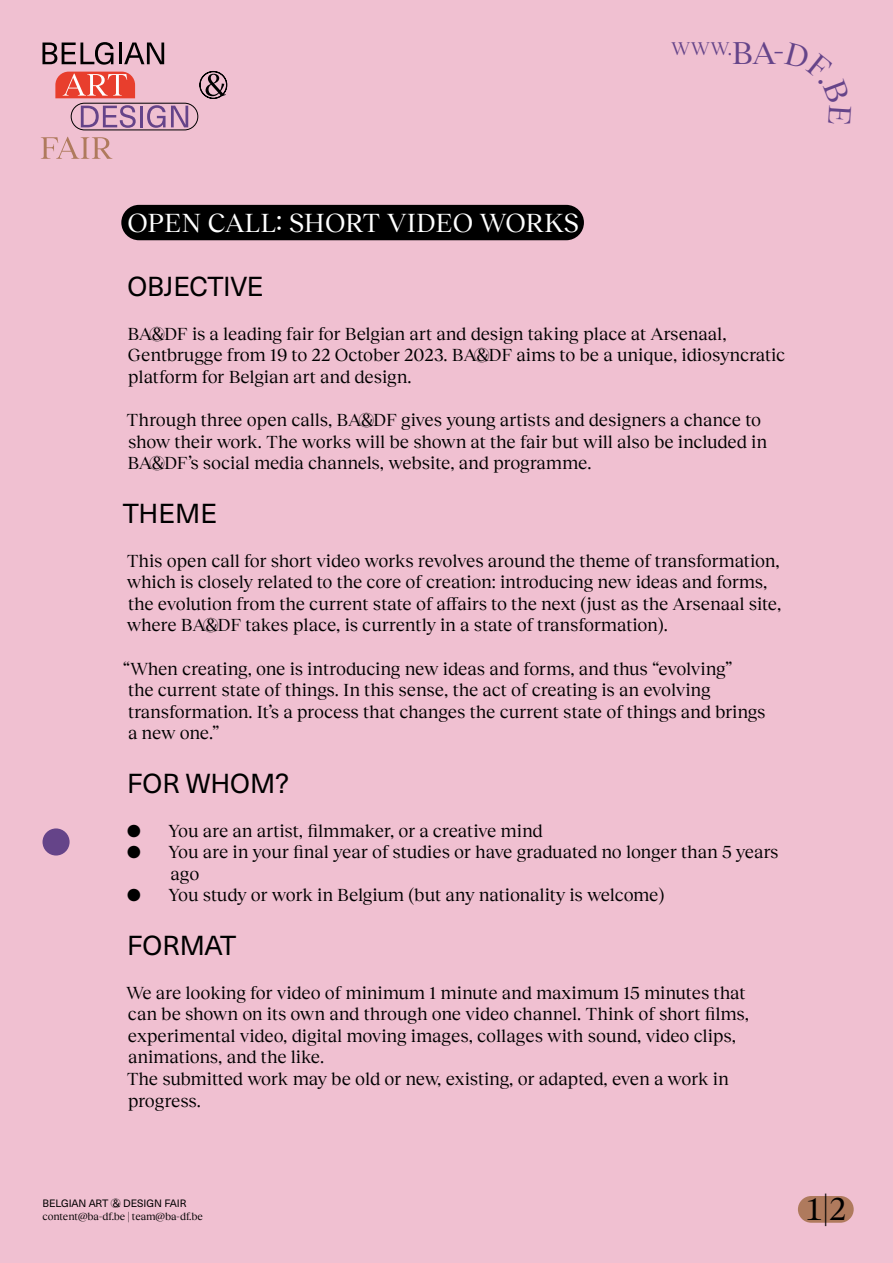
<style>
.page{position:relative;width:893px;height:1263px;background:#f0c0d1}
.page>*{position:absolute;margin:0;border:0;box-sizing:border-box;transform-origin:0 0}
.t1{font:32.55px "Reckless Neue BA&DF";color:#000}
.t2{font:27px "Reckless Neue BA&DF";letter-spacing:-.005em;color:#fff}
.t3{font:27px "Neue Haas Unica BA&DF Regular";color:#000}
.t4{font:27px "Neue Haas Unica BA&DF Regular";letter-spacing:-.02em;color:#000}
.t5{font:18.9px "Reckless Neue BA&DF";color:#654489}
.t6{font:18px/21.6px "Reckless Neue BA&DF";color:#000}
.t7{font:10.5px "Reckless Neue BA&DF";color:#000}
.t8{font:10.5px "Neue Haas Unica BA&DF Regular";letter-spacing:-.005em;color:#000}
.s1{font-size:32.55px}
</style>
<div class="page">
<div style="left:71px;top:103px;width:127px;height:27px;border:1px solid #000;border-radius:13px"></div>
<svg style="left:81px;top:105px;width:55px;height:23px"></svg>
<hr style="left:140px;top:106px;width:3px;height:21px;background:#654489">
<svg style="left:147px;top:105px;width:41px;height:23px"></svg>
<svg style="left:42px;top:42px;width:71px;height:23px"></svg>
<hr style="left:119px;top:43px;width:3px;height:21px;background:#000">
<svg style="left:124px;top:43px;width:40px;height:21px"></svg>
<svg style="left:41px;top:137px;width:71px;height:22px"></svg>
<svg style="left:55px;top:72px;width:80px;height:26px;background:#ec6256"></svg>
<svg style="left:199px;top:71px;width:28px;height:28px"></svg>
<div style="left:798px;top:1196px;width:56px;height:27px;background:#af7a5d;border-radius:13px"></div>
<div style="left:43px;top:828px;width:27px;height:27px;background:#654489;border-radius:50%"></div>
<div style="left:121px;top:205px;width:463px;height:35px;background:#000;border-radius:18px"></div>
<p class="t5" style="left:671px;top:35px;width:114px">WWW.<span class="s1">BA-</span></p>
<h2 class="t2" style="left:127px;top:203px;width:453px">OPEN CALL: SHORT VIDEO WORKS</h2>
<h2 class="t4" style="left:128px;top:267px;width:137px">OBJECTIVE</h2>
<p class="t6" style="left:127px;top:321px;width:659px">BA&amp;DF is a leading fair for Belgian art and design taking place at Arsenaal,<br>Gentbrugge from 19 to 22 October 2023. BA&amp;DF aims to be a unique, idiosyncratic platform for Belgian art and design.</p>
<p class="t6" style="left:127px;top:408px;width:642px">Through three open calls, BA&amp;DF gives young artists and designers a chance to show their work. The works will be shown at the fair but will also be included in<br>BA&amp;DF’s social media channels, website, and programme.</p>
<h2 class="t3" style="left:123px;top:494px;width:96px">THEME</h2>
<p class="t6" style="left:127px;top:548px;width:656px">This open call for short video works revolves around the theme of transformation, which is closely related to the core of creation: introducing new ideas and forms, the evolution from the current state of affairs to the next (just as the Arsenaal site, where BA&amp;DF takes place, is currently in a state of transformation).</p>
<p class="t6" style="left:123px;top:656px;width:644px">“When creating, one is introducing new ideas and forms, and thus “evolving”<br>the current state of things. In this sense, the act of creating is an evolving transformation. It’s a process that changes the current state of things and brings a new one.”</p>
<h2 class="t3" style="left:127px;top:764px;width:164px">FOR WHOM?</h2>
<p class="t6" style="left:127px;top:818px;width:417px">● You are an artist, filmmaker, or a creative mind</p>
<p class="t6" style="left:171px;top:840px;width:610px;text-indent:-43px">● You are in your final year of studies or have graduated no longer than 5 years ago</p>
<p class="t6" style="left:127px;top:883px;width:539px">● You study or work in Belgium (but any nationality is welcome)</p>
<h2 class="t3" style="left:127px;top:926px;width:111px">FORMAT</h2>
<p class="t6" style="left:126px;top:980px;width:624px">We are looking for video of minimum 1 minute and maximum 15 minutes that can be shown on its own and through one video channel. Think of short films, experimental video, digital moving images, collages with sound, video clips, animations, and the like.<br>The submitted work may be old or new, existing, or adapted, even a work in progress.</p>
<p class="t8" style="left:43px;top:1195px;width:146px">BELGIAN ART &amp; DESIGN FAIR</p>
<p class="t7" style="left:43px;top:1209px;width:162px">content@ba-df.be | team@ba-df.be</p>
<h1 class="t1" style="left:805px;top:1186px;width:42px">1|2</h1>
</div>
